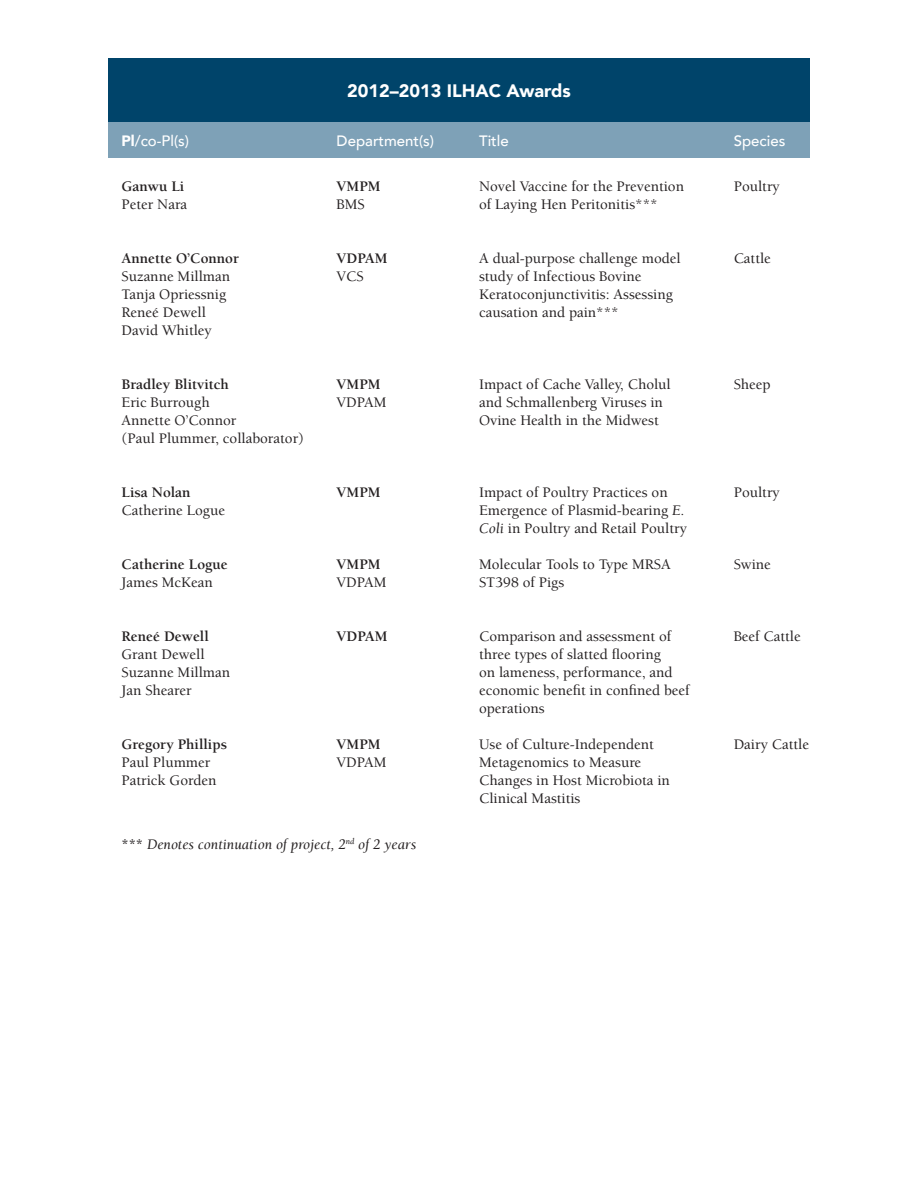
<style>
.page{position:relative;width:918px;height:1188px;background:#fff}
.page>*{position:absolute;margin:0;border:0;box-sizing:border-box;transform-origin:0 0}
.t1{font:900 18px "Avenir";color:#fff}
.t2{font:500 15px/18px "Berkeley Std";color:#231f20}
.t3{font:700 15px "Berkeley Std";color:#231f20}
.t4{font:italic 15px "Berkeley Std";color:#231f20}
.t5{font:500 15px "Avenir";color:#fff}
.s1{font-weight:900}
.s2{font-weight:400;font-style:italic}
.s3{font-weight:700;font-style:normal}
</style>
<div class="page">
<div style="left:108px;top:58px;width:702px;height:64px;background:#00446a"></div>
<div style="left:108px;top:122px;width:702px;height:36px;background:#7ea1b7"></div>
<p class="t1" style="left:347px;top:76px;width:225px">2012–2013 ILHAC Awards</p>
<p class="t5" style="left:122px;top:127px;width:69px"><span class="s1">Pl</span>/co-Pl(s)</p>
<p class="t5" style="left:337px;top:127px;width:99px">Department(s)</p>
<p class="t5" style="left:479px;top:127px;width:31px">Title</p>
<p class="t5" style="left:734px;top:127px;width:53px">Species</p>
<p class="t3" style="left:122px;top:178px;width:64px">Ganwu Li</p>
<p class="t2" style="left:122px;top:195px;width:67px">Peter Nara</p>
<p class="t2" style="left:479px;top:177px;width:206px">Novel Vaccine for the Prevention of Laying Hen Peritonitis***</p>
<p class="t2" style="left:479px;top:249px;width:203px">A dual-purpose challenge model study of Infectious Bovine<br>Keratoconjunctivitis: Assessing causation and pain***</p>
<p class="t2" style="left:734px;top:177px;width:48px">Poultry</p>
<p class="t3" style="left:337px;top:178px;width:45px">VMPM</p>
<p class="t2" style="left:337px;top:195px;width:30px">BMS</p>
<p class="t2" style="left:734px;top:249px;width:39px">Cattle</p>
<p class="t3" style="left:122px;top:250px;width:119px">Annette O’Connor</p>
<p class="t2" style="left:122px;top:267px;width:110px">Suzanne Millman</p>
<p class="t2" style="left:122px;top:285px;width:106px">Tanja Opriessnig</p>
<p class="t2" style="left:122px;top:303px;width:86px">Reneé Dewell</p>
<p class="t2" style="left:122px;top:321px;width:92px">David Whitley</p>
<p class="t3" style="left:122px;top:376px;width:109px">Bradley Blitvitch</p>
<p class="t2" style="left:122px;top:393px;width:90px">Eric Burrough</p>
<p class="t2" style="left:122px;top:411px;width:117px">Annette O’Connor</p>
<p class="t2" style="left:122px;top:429px;width:184px">(Paul Plummer, collaborator)</p>
<p class="t3" style="left:337px;top:250px;width:52px">VDPAM</p>
<p class="t2" style="left:337px;top:267px;width:29px">VCS</p>
<p class="t2" style="left:479px;top:375px;width:193px">Impact of Cache Valley, Cholul and Schmallenberg Viruses in<br>Ovine Health in the Midwest</p>
<p class="t2" style="left:734px;top:375px;width:38px">Sheep</p>
<p class="t3" style="left:337px;top:376px;width:45px">VMPM</p>
<p class="t2" style="left:337px;top:393px;width:51px">VDPAM</p>
<p class="t3" style="left:122px;top:484px;width:71px">Lisa Nolan</p>
<p class="t2" style="left:122px;top:501px;width:105px">Catherine Logue</p>
<p class="t3" style="left:122px;top:556px;width:108px">Catherine Logue</p>
<p class="t2" style="left:122px;top:573px;width:93px">James McKean</p>
<p class="t3" style="left:122px;top:628px;width:89px">Reneé Dewell</p>
<p class="t2" style="left:122px;top:645px;width:85px">Grant Dewell</p>
<p class="t2" style="left:122px;top:663px;width:110px">Suzanne Millman</p>
<p class="t2" style="left:122px;top:681px;width:72px">Jan Shearer</p>
<p class="t3" style="left:122px;top:736px;width:107px">Gregory Phillips</p>
<p class="t2" style="left:122px;top:753px;width:90px">Paul Plummer</p>
<p class="t2" style="left:122px;top:771px;width:96px">Patrick Gorden</p>
<p class="t3" style="left:337px;top:484px;width:45px">VMPM</p>
<p class="t3" style="left:337px;top:556px;width:45px">VMPM</p>
<p class="t2" style="left:337px;top:573px;width:51px">VDPAM</p>
<p class="t3" style="left:337px;top:628px;width:52px">VDPAM</p>
<p class="t3" style="left:337px;top:736px;width:45px">VMPM</p>
<p class="t2" style="left:337px;top:753px;width:51px">VDPAM</p>
<p class="t2" style="left:479px;top:483px;width:209px">Impact of Poultry Practices on<br>Emergence of Plasmid-bearing <span class="s2">E.<br>Coli</span> in Poultry and Retail Poultry</p>
<p class="t2" style="left:479px;top:555px;width:193px">Molecular Tools to Type MRSA<br>ST398 of Pigs</p>
<p class="t2" style="left:479px;top:627px;width:212px">Comparison and assessment of three types of slatted flooring<br>on lameness, performance, and economic benefit in confined beef operations</p>
<p class="t2" style="left:479px;top:735px;width:192px">Use of Culture-Independent<br>Metagenomics to Measure<br>Changes in Host Microbiota in<br>Clinical Mastitis</p>
<p class="t2" style="left:734px;top:483px;width:48px">Poultry</p>
<p class="t2" style="left:734px;top:555px;width:39px">Swine</p>
<p class="t2" style="left:734px;top:627px;width:69px">Beef Cattle</p>
<p class="t2" style="left:734px;top:735px;width:77px">Dairy Cattle</p>
<p class="t4" style="left:122px;top:836px;width:296px"><span class="s3">***</span> Denotes continuation of project, 2<sup>nd</sup> of 2 years</p>
</div>
